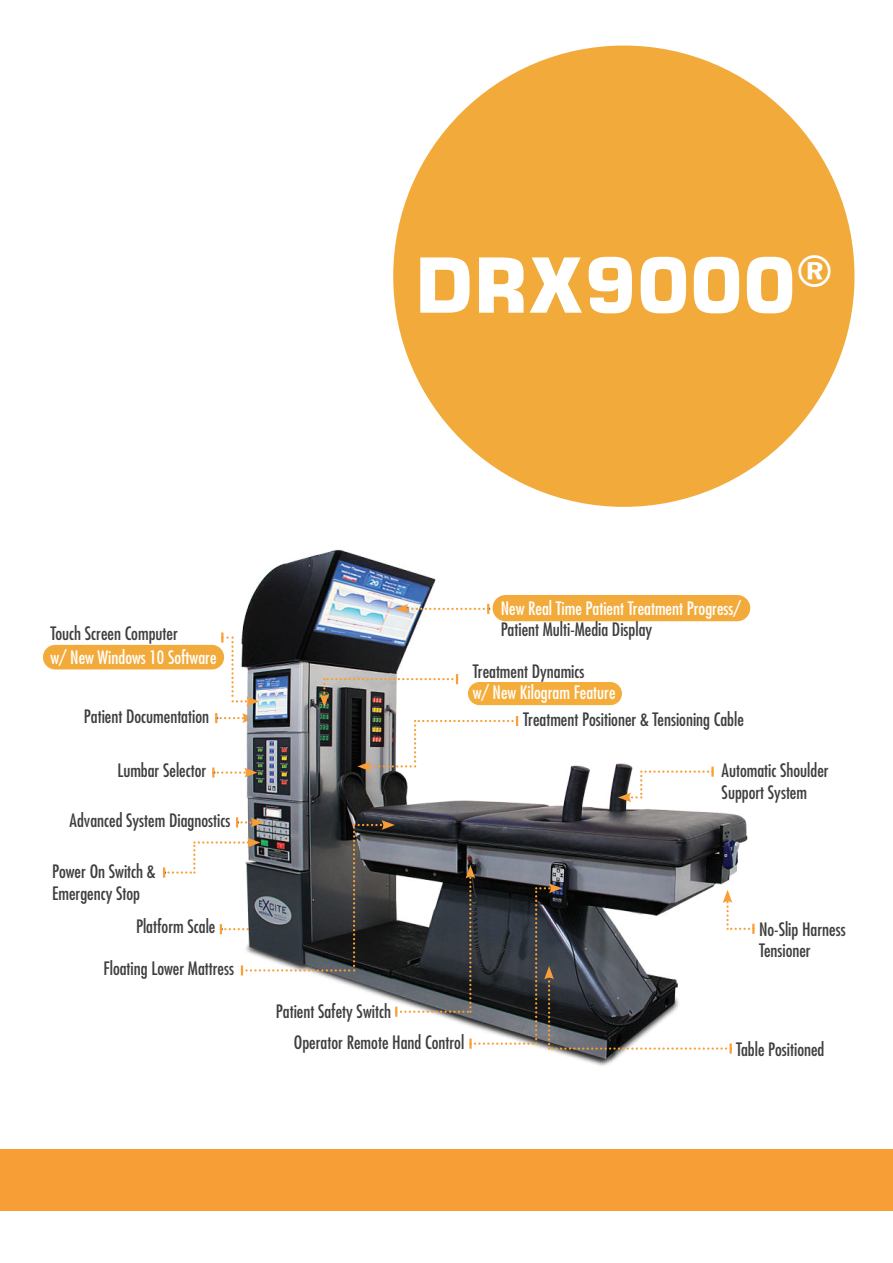
<style>
.page{position:relative;width:893px;height:1263px;background:#fff}
.page>*{position:absolute;margin:0;border:0;box-sizing:border-box;transform-origin:0 0}
.t1{font:700 75.9px "Square 721 BT";color:#fff}
.t2{font:condensed 18px/21.6px "Futura Std";color:#3e3e3f}
.t3{font:condensed 18px "Futura Std";color:#fff}
</style>
<div class="page">
<div style="left:393px;top:46px;width:461px;height:461px;background:#f2ab3a;border-radius:50%"></div>
<div style="left:0;top:1149px;width:893px;height:62px;background:#f89e36"></div>
<img style="left:242px;top:549px;width:513px;height:517px">
<svg style="left:221px;top:632px;width:39px;height:74px"></svg>
<svg style="left:395px;top:604px;width:94px;height:10px"></svg>
<svg style="left:319px;top:674px;width:139px;height:33px"></svg>
<svg style="left:163px;top:713px;width:591px;height:341px"></svg>
<div style="left:43px;top:645px;width:181px;height:24px;background:#f2ab3a;border-radius:12px"></div>
<div style="left:468px;top:682px;width:154px;height:23px;background:#f4ac3a;border-radius:12px"></div>
<h1 class="t1" style="left:415px;top:239px;width:420px">DRX9000<sup>®</sup></h1>
<p class="t2" style="left:50px;top:622px;width:129px">Touch Screen Computer</p>
<p class="t3" style="left:50px;top:646px;width:168px">w/ New Windows 10 Software</p>
<p class="t2" style="left:84px;top:705px;width:127px">Patient Documentation</p>
<p class="t2" style="left:117px;top:760px;width:90px">Lumbar Selector</p>
<p class="t2" style="left:70px;top:809px;width:162px">Advanced System Diagnostics</p>
<p class="t2" style="left:52px;top:860px;width:105px">Power On Switch &amp;<br>Emergency Stop</p>
<p class="t2" style="left:136px;top:916px;width:81px">Platform Scale</p>
<p class="t2" style="left:104px;top:957px;width:132px">Floating Lower Mattress</p>
<p class="t3" style="left:501px;top:597px;width:242px">New Real Time Patient Treatment Progress/</p>
<p class="t2" style="left:501px;top:619px;width:153px">Patient Multi-Media Display</p>
<p class="t2" style="left:473px;top:660px;width:113px">Treatment Dynamics</p>
<p class="t3" style="left:473px;top:682px;width:144px">w/ New Kilogram Feature</p>
<p class="t2" style="left:523px;top:708px;width:222px">Treatment Positioner &amp; Tensioning Cable</p>
<p class="t2" style="left:722px;top:759px;width:109px">Automatic Shoulder<br>Support System</p>
<p class="t2" style="left:276px;top:1000px;width:117px">Patient Safety Switch</p>
<p class="t2" style="left:294px;top:1031px;width:172px">Operator Remote Hand Control</p>
<p class="t2" style="left:759px;top:918px;width:88px">No-Slip Harness<br>Tensioner</p>
<p class="t2" style="left:736px;top:1038px;width:90px">Table Positioned</p>
</div>
